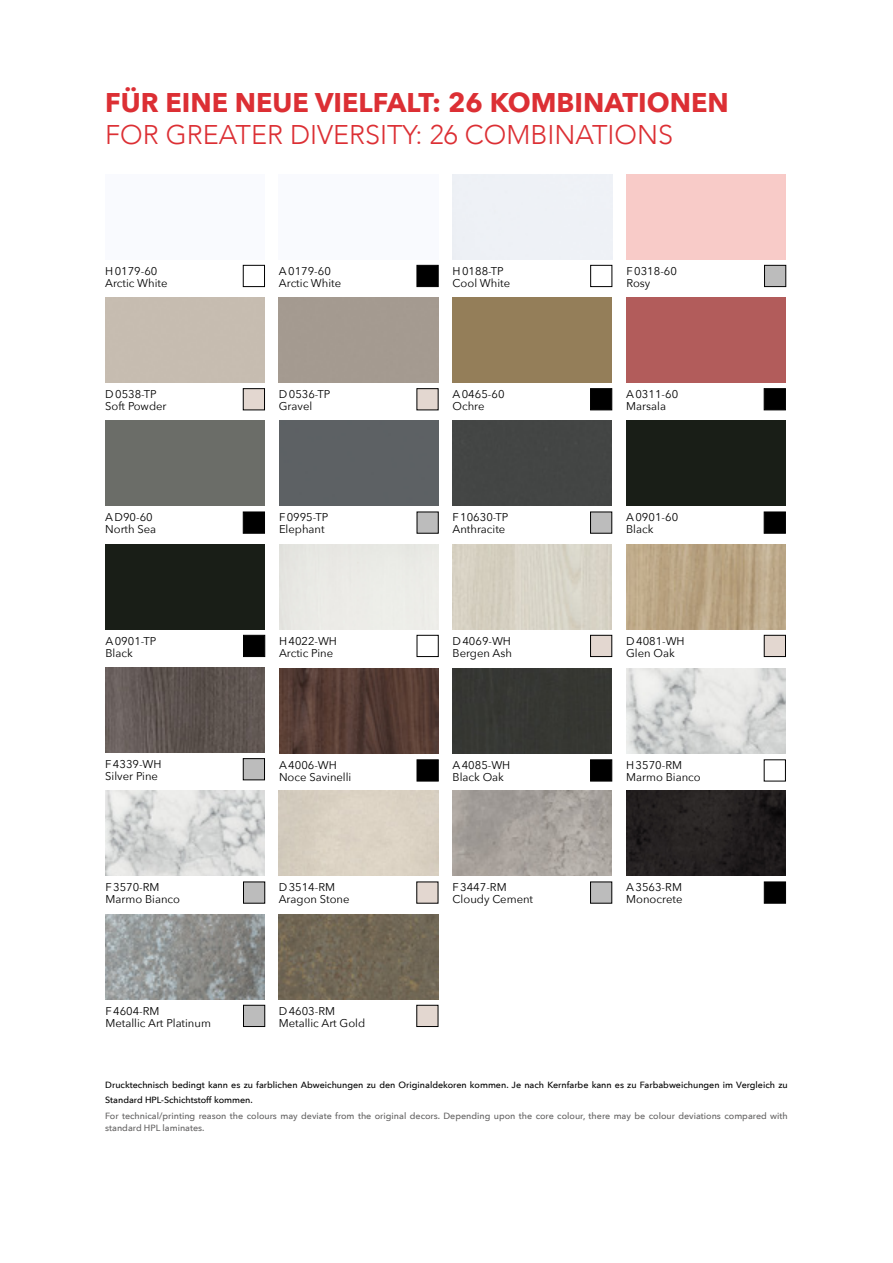
<style>
.page{position:relative;width:893px;height:1263px;background:#fff}
.page>*{position:absolute;margin:0;border:0;box-sizing:border-box;transform-origin:0 0}
.t1{font:700 27px "Avenir Next";color:#dc2f34}
.t2{font:300 27px "Avenir";color:#dc2f34}
.t3{font:11.25px/12px "Avenir Next";color:#000}
.t4{font:500 9px/15px "Avenir Next";color:#000}
.t5{font:500 9px/12px "Avenir Next";color:#646363}
</style>
<div class="page">
<div style="left:243px;top:265px;width:22px;height:22px;border:1px solid #000"></div>
<div style="left:417px;top:265px;width:21px;height:22px;background:#000;border:1px solid #000"></div>
<div style="left:590px;top:265px;width:22px;height:22px;border:1px solid #000"></div>
<div style="left:764px;top:265px;width:22px;height:22px;background:#bcbcbc;border:1px solid #000"></div>
<div style="left:243px;top:388px;width:22px;height:22px;background:#e3d7d0;border:1px solid #000"></div>
<div style="left:417px;top:388px;width:21px;height:22px;background:#e3d7d0"></div>
<div style="left:452px;top:298px;width:160px;height:85px;background:#947e59"></div>
<div style="left:590px;top:388px;width:22px;height:22px;background:#000;border:1px solid #000"></div>
<div style="left:626px;top:298px;width:160px;height:85px;background:#b25c5b"></div>
<div style="left:764px;top:388px;width:22px;height:22px;background:#000;border:1px solid #000"></div>
<div style="left:626px;top:421px;width:160px;height:85px;background:#191e17"></div>
<div style="left:764px;top:512px;width:22px;height:21px;background:#000;border:1px solid #000"></div>
<div style="left:105px;top:544px;width:160px;height:85px;background:#191e17"></div>
<div style="left:243px;top:635px;width:22px;height:22px;background:#000;border:1px solid #000"></div>
<div style="left:279px;top:421px;width:159px;height:85px;background:#5d6164"></div>
<div style="left:417px;top:512px;width:21px;height:21px;background:#bcbcbc"></div>
<div style="left:105px;top:421px;width:160px;height:85px;background:#6b6d68"></div>
<div style="left:243px;top:512px;width:22px;height:21px;background:#000;border:1px solid #000"></div>
<img style="left:452px;top:791px;width:160px;height:85px">
<div style="left:590px;top:882px;width:22px;height:21px;background:#bcbcbc;border:1px solid #000"></div>
<div style="left:417px;top:882px;width:21px;height:21px;background:#e3d7d0"></div>
<img style="left:626px;top:791px;width:160px;height:85px">
<div style="left:764px;top:882px;width:22px;height:21px;background:#000;border:1px solid #000"></div>
<img style="left:626px;top:669px;width:160px;height:85px">
<img style="left:105px;top:791px;width:160px;height:85px">
<div style="left:243px;top:882px;width:22px;height:21px;background:#bcbcbc;border:1px solid #000"></div>
<img style="left:279px;top:669px;width:159px;height:85px">
<div style="left:417px;top:760px;width:21px;height:21px;background:#000"></div>
<div style="left:417px;top:635px;width:21px;height:22px;border:1px solid #000"></div>
<img style="left:452px;top:544px;width:160px;height:85px">
<div style="left:590px;top:635px;width:22px;height:22px;background:#e3d7d0;border:1px solid #000"></div>
<img style="left:626px;top:544px;width:160px;height:85px">
<div style="left:764px;top:635px;width:22px;height:22px;background:#e3d7d0;border:1px solid #000"></div>
<div style="left:452px;top:669px;width:160px;height:85px;background:#363732"></div>
<div style="left:590px;top:760px;width:22px;height:21px;background:#000;border:1px solid #000"></div>
<img style="left:105px;top:667px;width:160px;height:85px">
<div style="left:243px;top:758px;width:22px;height:22px;background:#bcbcbc;border:1px solid #000"></div>
<img style="left:279px;top:914px;width:159px;height:85px">
<div style="left:417px;top:1005px;width:21px;height:22px;background:#e3d7d0;border:1px solid #000"></div>
<img style="left:105px;top:914px;width:160px;height:85px">
<div style="left:243px;top:1005px;width:22px;height:22px;background:#bcbcbc;border:1px solid #000"></div>
<div style="left:452px;top:421px;width:160px;height:85px;background:#434544"></div>
<div style="left:590px;top:512px;width:22px;height:21px;background:#bcbcbc;border:1px solid #000"></div>
<h1 class="t1" style="left:105px;top:79px;width:625px">FÜR EINE NEUE VIELFALT: 26 KOMBINATIONEN</h1>
<h1 class="t2" style="left:105px;top:119px;width:569px">FOR GREATER DIVERSITY: 26 COMBINATIONS</h1>
<p class="t3" style="left:105px;top:264px;width:64px">H0179-60<br>Arctic White</p>
<p class="t3" style="left:279px;top:264px;width:64px">A0179-60<br>Arctic White</p>
<p class="t3" style="left:453px;top:264px;width:59px">H0188-TP<br>Cool White</p>
<p class="t3" style="left:626px;top:264px;width:52px">F0318-60<br>Rosy</p>
<p class="t3" style="left:105px;top:388px;width:63px">D0538-TP<br>Soft Powder</p>
<p class="t3" style="left:279px;top:388px;width:53px">D0536-TP<br>Gravel</p>
<p class="t3" style="left:452px;top:388px;width:54px">A0465-60<br>Ochre</p>
<p class="t3" style="left:626px;top:388px;width:54px">A0311-60<br>Marsala</p>
<p class="t3" style="left:105px;top:511px;width:53px">AD90-60<br>North Sea</p>
<p class="t3" style="left:279px;top:511px;width:51px">F0995-TP<br>Elephant</p>
<p class="t3" style="left:452px;top:511px;width:57px">F10630-TP<br>Anthracite</p>
<p class="t3" style="left:626px;top:511px;width:54px">A0901-60<br>Black</p>
<p class="t3" style="left:105px;top:634px;width:52px">A0901-TP<br>Black</p>
<p class="t3" style="left:279px;top:634px;width:60px">H4022-WH<br>Arctic Pine</p>
<p class="t3" style="left:452px;top:634px;width:61px">D4069-WH<br>Bergen Ash</p>
<p class="t3" style="left:626px;top:634px;width:60px">D4081-WH<br>Glen Oak</p>
<p class="t3" style="left:105px;top:758px;width:58px">F4339-WH<br>Silver Pine</p>
<p class="t3" style="left:279px;top:759px;width:74px">A4006-WH<br>Noce Savinelli</p>
<p class="t3" style="left:452px;top:759px;width:59px">A4085-WH<br>Black Oak</p>
<p class="t3" style="left:626px;top:759px;width:76px">H3570-RM<br>Marmo Bianco</p>
<p class="t3" style="left:105px;top:881px;width:76px">F3570-RM<br>Marmo Bianco</p>
<p class="t3" style="left:279px;top:881px;width:72px">D3514-RM<br>Aragon Stone</p>
<p class="t3" style="left:626px;top:881px;width:58px">A3563-RM<br>Monocrete</p>
<p class="t3" style="left:452px;top:881px;width:82px">F3447-RM<br>Cloudy Cement</p>
<p class="t3" style="left:105px;top:1004px;width:107px">F4604-RM<br>Metallic Art Platinum</p>
<p class="t3" style="left:279px;top:1004px;width:88px">D4603-RM<br>Metallic Art Gold</p>
<p class="t4" style="left:105px;top:1077px;width:684px">Drucktechnisch bedingt kann es zu farblichen Abweichungen zu den Originaldekoren kommen. Je nach Kernfarbe kann es zu Farbabweichungen im Vergleich zu<br>Standard HPL-Schichtstoff kommen.</p>
<p class="t5" style="left:105px;top:1110px;width:684px">For technical/printing reason the colours may deviate from the original decors. Depending upon the core colour, there may be colour deviations compared with standard HPL laminates.</p>
</div>
